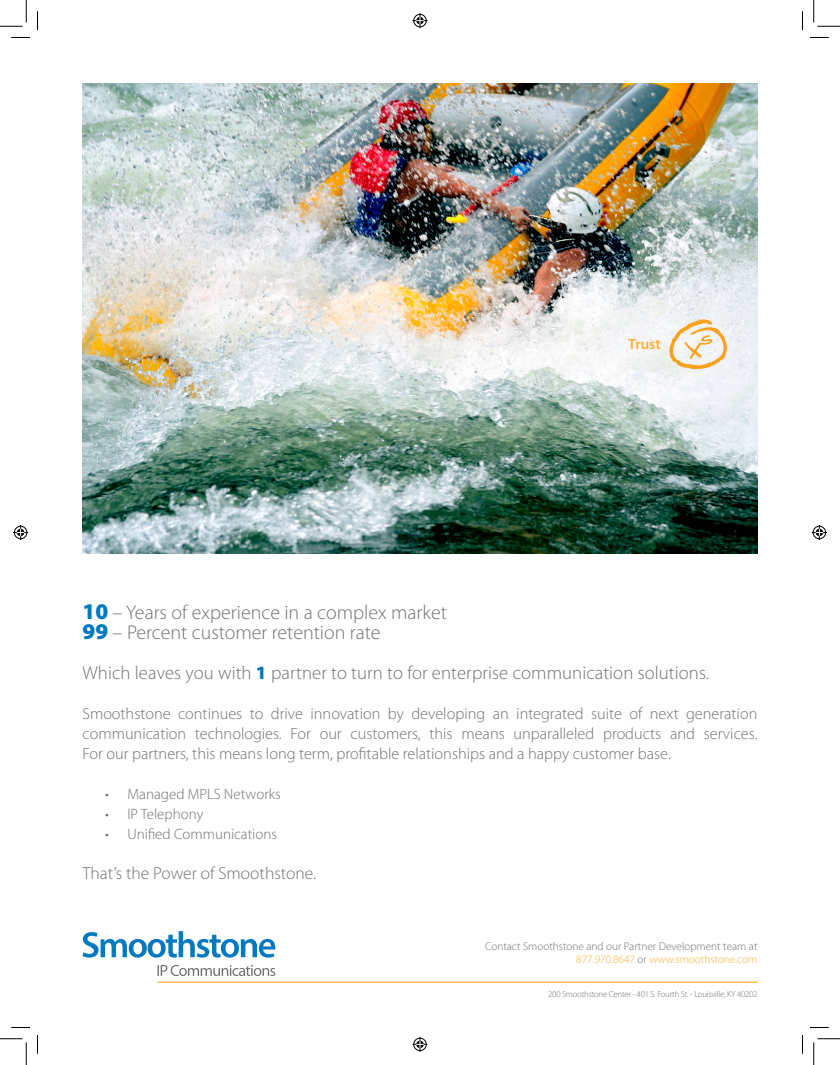
<style>
.page{position:relative;width:840px;height:1065px;background:#fff}
.page>*{position:absolute;margin:0;border:0;box-sizing:border-box;transform-origin:0 0}
.t1{font:300 20px "Myriad Pro";color:#717074}
.t2{font:300 18.75px "Myriad Pro";letter-spacing:.005em;color:#717074}
.t3{font:300 17.5px "Myriad Pro";color:#717074}
.t4{font:300 16.25px/20px "Myriad Pro";color:#717074;text-align:justify}
.t5{font:300 15px "Myriad Pro";color:#717074}
.t6{font:600 15px "Myriad Pro";color:#fbb033}
.t7{font:300 11.25px/13.5px "Myriad Pro";color:#717074;text-align:right}
.t8{font:300 8.75px "Myriad Pro";letter-spacing:-.025em;color:#717074}
.s1{font-weight:900;font-size:22.5px;color:#0079c1}
.s2{font-weight:900;color:#0079c1}
.s3{color:#fbb033}
</style>
<div class="page">
<img style="left:82px;top:83px;width:676px;height:470px">
<svg style="left:82px;top:931px;width:193px;height:27px"></svg>
<svg style="left:158px;top:965px;width:117px;height:11px"></svg>
<hr style="left:157px;top:982px;width:601px;height:1px;background:#fbb033">
<svg style="left:669px;top:319px;width:58px;height:50px"></svg>
<svg style="left:11px;top:37px;width:19px;height:1px"></svg>
<svg style="left:810px;top:37px;width:19px;height:1px"></svg>
<svg style="left:11px;top:1027px;width:19px;height:1px"></svg>
<svg style="left:810px;top:1027px;width:19px;height:1px"></svg>
<svg style="left:37px;top:11px;width:1px;height:19px"></svg>
<svg style="left:37px;top:1035px;width:1px;height:19px"></svg>
<svg style="left:802px;top:11px;width:1px;height:19px"></svg>
<svg style="left:802px;top:1035px;width:1px;height:19px"></svg>
<svg style="left:0;top:0;width:27px;height:27px"></svg>
<svg style="left:0;top:1039px;width:27px;height:26px"></svg>
<svg style="left:814px;top:0;width:26px;height:27px"></svg>
<svg style="left:814px;top:1039px;width:26px;height:26px"></svg>
<svg style="left:412px;top:13px;width:16px;height:15px"></svg>
<svg style="left:412px;top:1037px;width:16px;height:15px"></svg>
<svg style="left:13px;top:525px;width:15px;height:15px"></svg>
<svg style="left:812px;top:525px;width:15px;height:15px"></svg>
<p class="t6" style="left:628px;top:335px;width:34px">Trust</p>
<p class="t1" style="left:82px;top:601px;width:366px"><span class="s1">10</span> – Years of experience in a complex market</p>
<p class="t1" style="left:82px;top:621px;width:300px"><span class="s1">99</span> – Percent customer retention rate</p>
<p class="t2" style="left:82px;top:662px;width:628px">Which leaves you with <span class="s2">1</span> partner to turn to for enterprise communication solutions.</p>
<p class="t4" style="left:82px;top:703px;width:677px">Smoothstone continues to drive innovation by developing an integrated suite of next generation communication technologies. For our customers, this means unparalleled products and services.<br>For our partners, this means long term, profitable relationships and a happy customer base.</p>
<p class="t5" style="left:105px;top:785px;width:177px">• Managed MPLS Networks</p>
<p class="t5" style="left:105px;top:805px;width:100px">• IP Telephony</p>
<p class="t5" style="left:105px;top:825px;width:174px">• Unified Communications</p>
<p class="t3" style="left:82px;top:863px;width:235px">That’s the Power of Smoothstone.</p>
<p class="t7" style="left:485px;top:940px;width:274px">Contact Smoothstone and our Partner Development team at<br><span class="s3">877.970.8647</span> or <span class="s3">www.smoothstone.com</span></p>
<p class="t8" style="left:548px;top:989px;width:211px">200 Smoothstone Center - 401 S. Fourth St. - Louisville, KY 40202</p>
</div>
